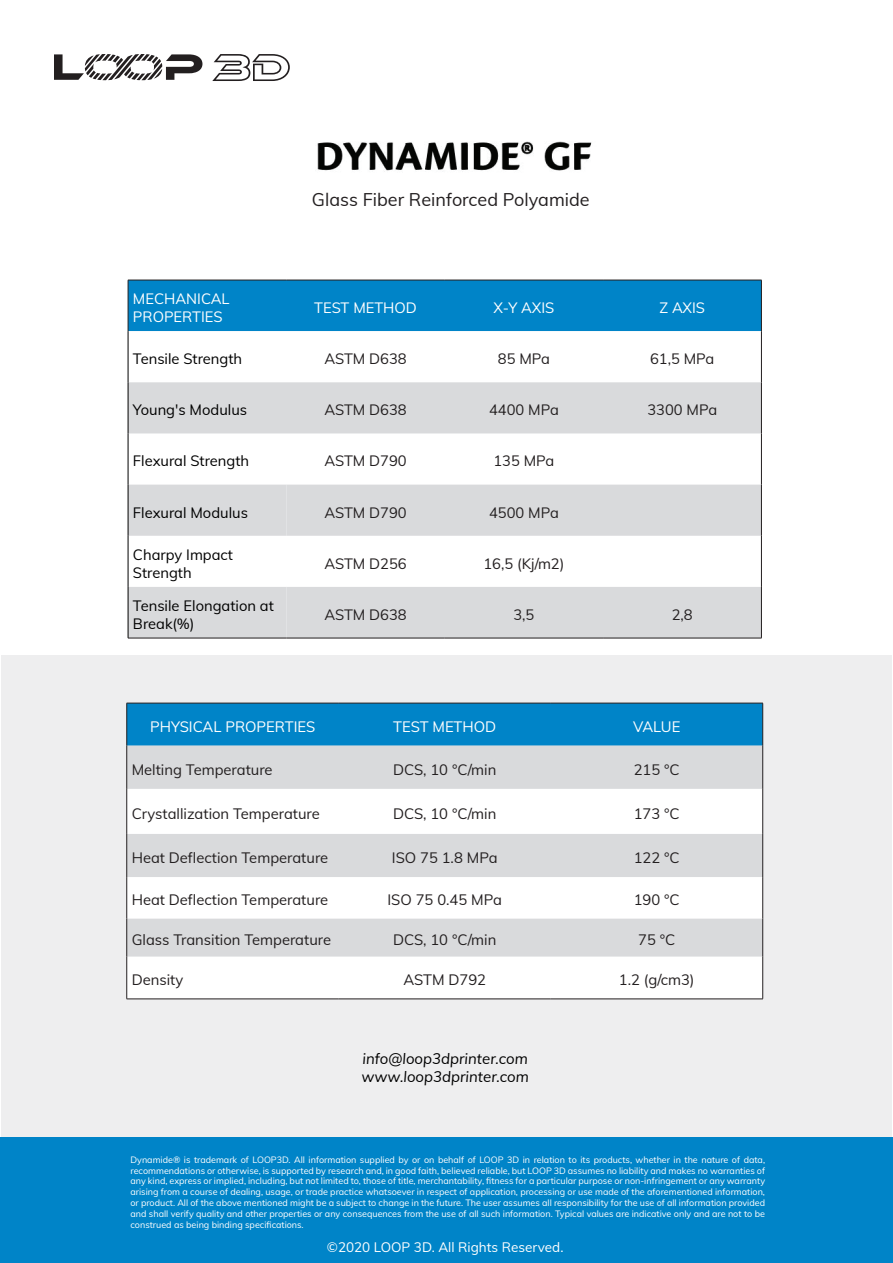
<style>
.page{position:relative;width:893px;height:1263px;background:#fff}
.page>*{position:absolute;margin:0;border:0;box-sizing:border-box;transform-origin:0 0}
.t1{font:18px "Muli";color:#231f20}
.t2{font:italic 15px/18px "Muli";color:#000}
.t3{font:14.85px "Muli";color:#231f20}
.t4{font:14.85px "Muli";color:#fff}
.t5{font:14.7px/17.7px "Muli";color:#000}
.t6{font:14.7px "Muli";color:#231f20}
.t7{font:14.7px/17.7px "Muli";color:#fff}
.t8{font:13.5px "Muli";color:#fff}
.t9{font:9px/10.8px "Muli";color:#fff;text-align:justify}
</style>
<div class="page">
<div style="left:2px;top:656px;width:890px;height:606px;background:#eeeeef"></div>
<div style="left:129px;top:281px;width:632px;height:50px;background:#0084c8"></div>
<svg style="left:129px;top:382px;width:632px;height:256px;fill:#d9dadc"></svg>
<svg style="left:286px;top:485px;width:475px;height:153px;fill:#d9dadc"></svg>
<hr style="left:128px;top:280px;width:158px;height:1px;background:#231f20">
<hr style="left:128px;top:280px;width:1px;height:51px;background:#231f20">
<hr style="left:286px;top:280px;width:159px;height:1px;background:#231f20">
<hr style="left:445px;top:280px;width:158px;height:1px;background:#231f20">
<hr style="left:603px;top:280px;width:159px;height:1px;background:#231f20">
<hr style="left:761px;top:280px;width:1px;height:51px;background:#231f20">
<hr style="left:761px;top:331px;width:1px;height:51px;background:#231f20">
<hr style="left:761px;top:382px;width:1px;height:51px;background:#231f20">
<hr style="left:761px;top:433px;width:1px;height:52px;background:#231f20">
<hr style="left:761px;top:485px;width:1px;height:51px;background:#231f20">
<hr style="left:761px;top:536px;width:1px;height:51px;background:#231f20">
<hr style="left:761px;top:587px;width:1px;height:51px;background:#231f20">
<hr style="left:286px;top:638px;width:159px;height:1px;background:#231f20">
<hr style="left:445px;top:638px;width:158px;height:1px;background:#231f20">
<hr style="left:603px;top:638px;width:159px;height:1px;background:#231f20">
<hr style="left:128px;top:638px;width:158px;height:1px;background:#231f20">
<hr style="left:128px;top:331px;width:1px;height:51px;background:#000">
<hr style="left:128px;top:382px;width:1px;height:51px;background:#000">
<hr style="left:128px;top:433px;width:1px;height:52px;background:#000">
<hr style="left:128px;top:485px;width:1px;height:51px;background:#000">
<hr style="left:128px;top:536px;width:1px;height:51px;background:#000">
<hr style="left:128px;top:587px;width:1px;height:51px;background:#000">
<div style="left:127px;top:704px;width:635px;height:42px;background:#0084c8"></div>
<div style="left:127px;top:746px;width:635px;height:43px;background:#d9dadc"></div>
<svg style="left:127px;top:789px;width:635px;height:210px;fill:#fff"></svg>
<hr style="left:127px;top:703px;width:212px;height:1px;background:#231f20">
<hr style="left:126px;top:703px;width:1px;height:43px;background:#231f20">
<hr style="left:339px;top:703px;width:212px;height:1px;background:#231f20">
<hr style="left:551px;top:703px;width:212px;height:1px;background:#231f20">
<hr style="left:762px;top:703px;width:1px;height:43px;background:#231f20">
<hr style="left:126px;top:746px;width:1px;height:43px;background:#231f20">
<hr style="left:762px;top:746px;width:1px;height:43px;background:#231f20">
<hr style="left:126px;top:789px;width:1px;height:45px;background:#231f20">
<hr style="left:762px;top:789px;width:1px;height:45px;background:#231f20">
<hr style="left:126px;top:834px;width:1px;height:43px;background:#231f20">
<hr style="left:762px;top:834px;width:1px;height:43px;background:#231f20">
<hr style="left:126px;top:877px;width:1px;height:41px;background:#231f20">
<hr style="left:762px;top:877px;width:1px;height:41px;background:#231f20">
<hr style="left:126px;top:918px;width:1px;height:39px;background:#231f20">
<hr style="left:762px;top:918px;width:1px;height:39px;background:#231f20">
<hr style="left:126px;top:957px;width:1px;height:42px;background:#231f20">
<hr style="left:762px;top:957px;width:1px;height:42px;background:#231f20">
<hr style="left:127px;top:999px;width:212px;height:1px;background:#231f20">
<hr style="left:339px;top:999px;width:212px;height:1px;background:#231f20">
<hr style="left:551px;top:999px;width:212px;height:1px;background:#231f20">
<svg style="left:212px;top:54px;width:78px;height:27px"></svg>
<svg style="left:54px;top:54px;width:148px;height:26px"></svg>
<img style="left:317px;top:141px;width:275px;height:31px">
<div style="left:0;top:1137px;width:893px;height:126px;background:#0084c8"></div>
<h1 class="t1" style="left:312px;top:186px;width:279px">Glass Fiber Reinforced Polyamide</h1>
<h3 class="t7" style="left:133px;top:289px;width:98px">MECHANICAL<br>PROPERTIES</h3>
<h3 class="t7" style="left:314px;top:298px;width:104px">TEST METHOD</h3>
<h3 class="t7" style="left:494px;top:298px;width:62px">X-Y AXIS</h3>
<h3 class="t7" style="left:659px;top:298px;width:47px">Z AXIS</h3>
<h3 class="t5" style="left:133px;top:349px;width:111px">Tensile Strength</h3>
<h3 class="t6" style="left:324px;top:348px;width:84px">ASTM D638</h3>
<h3 class="t6" style="left:498px;top:348px;width:54px">85 MPa</h3>
<h3 class="t6" style="left:650px;top:348px;width:66px">61,5 MPa</h3>
<h3 class="t5" style="left:133px;top:400px;width:116px">Young's Modulus</h3>
<h3 class="t6" style="left:324px;top:399px;width:84px">ASTM D638</h3>
<h3 class="t6" style="left:489px;top:399px;width:71px">4400 MPa</h3>
<h3 class="t6" style="left:647px;top:399px;width:71px">3300 MPa</h3>
<h3 class="t5" style="left:133px;top:452px;width:118px">Flexural Strength</h3>
<h3 class="t6" style="left:324px;top:450px;width:84px">ASTM D790</h3>
<h3 class="t6" style="left:493px;top:450px;width:62px">135 MPa</h3>
<h3 class="t5" style="left:133px;top:503px;width:116px">Flexural Modulus</h3>
<h3 class="t6" style="left:324px;top:502px;width:84px">ASTM D790</h3>
<h3 class="t6" style="left:489px;top:502px;width:71px">4500 MPa</h3>
<h3 class="t5" style="left:133px;top:545px;width:102px">Charpy Impact<br>Strength</h3>
<h3 class="t6" style="left:324px;top:553px;width:84px">ASTM D256</h3>
<h3 class="t6" style="left:483px;top:553px;width:82px">16,5 (Kj/m2)</h3>
<h3 class="t5" style="left:133px;top:596px;width:142px">Tensile Elongation at<br>Break(%)</h3>
<h3 class="t6" style="left:324px;top:604px;width:84px">ASTM D638</h3>
<h3 class="t6" style="left:513px;top:604px;width:23px">3,5</h3>
<h3 class="t6" style="left:672px;top:604px;width:23px">2,8</h3>
<h3 class="t4" style="left:150px;top:716px;width:167px">PHYSICAL PROPERTIES</h3>
<h3 class="t4" style="left:393px;top:716px;width:104px">TEST METHOD</h3>
<h3 class="t4" style="left:633px;top:716px;width:49px">VALUE</h3>
<h3 class="t3" style="left:132px;top:758px;width:142px">Melting Temperature</h3>
<h3 class="t3" style="left:393px;top:758px;width:105px">DCS, 10 °C/min</h3>
<h3 class="t3" style="left:634px;top:758px;width:48px">215 °C</h3>
<h3 class="t3" style="left:132px;top:803px;width:190px">Crystallization Temperature</h3>
<h3 class="t3" style="left:393px;top:803px;width:105px">DCS, 10 °C/min</h3>
<h3 class="t3" style="left:634px;top:803px;width:48px">173 °C</h3>
<h3 class="t3" style="left:132px;top:847px;width:198px">Heat Deflection Temperature</h3>
<h3 class="t3" style="left:392px;top:847px;width:107px">ISO 75 1.8 MPa</h3>
<h3 class="t3" style="left:634px;top:847px;width:48px">122 °C</h3>
<h3 class="t3" style="left:132px;top:889px;width:198px">Heat Deflection Temperature</h3>
<h3 class="t3" style="left:387px;top:889px;width:116px">ISO 75 0.45 MPa</h3>
<h3 class="t3" style="left:634px;top:889px;width:48px">190 °C</h3>
<h3 class="t3" style="left:132px;top:929px;width:201px">Glass Transition Temperature</h3>
<h3 class="t3" style="left:393px;top:929px;width:105px">DCS, 10 °C/min</h3>
<h3 class="t3" style="left:638px;top:929px;width:39px">75 °C</h3>
<h3 class="t3" style="left:132px;top:969px;width:53px">Density</h3>
<h3 class="t3" style="left:403px;top:969px;width:84px">ASTM D792</h3>
<h3 class="t3" style="left:619px;top:969px;width:77px">1.2 (g/cm3)</h3>
<h2 class="t2" style="left:361px;top:1049px;width:169px">info@loop3dprinter.com www.loop3dprinter.com</h2>
<p class="t9" style="left:131px;top:1153px;width:636px">Dynamide® is trademark of LOOP3D. All information supplied by or on behalf of LOOP 3D in relation to its products, whether in the nature of data, recommendations or otherwise, is supported by research and, in good faith, believed reliable, but LOOP 3D assumes no liability and makes no warranties of any kind, express or implied, including, but not limited to, those of title, merchantability, fitness for a particular purpose or non-infringement or any warranty arising from a course of dealing, usage, or trade practice whatsoever in respect of application, processing or use made of the aforementioned information, or product. All of the above mentioned might be a subject to change in the future. The user assumes all responsibility for the use of all information provided and shall verify quality and other properties or any consequences from the use of all such information. Typical values are indicative only and are not to be construed as being binding specifications.</p>
<h3 class="t8" style="left:327px;top:1237px;width:238px">©2020 LOOP 3D. All Rights Reserved.</h3>
</div>
